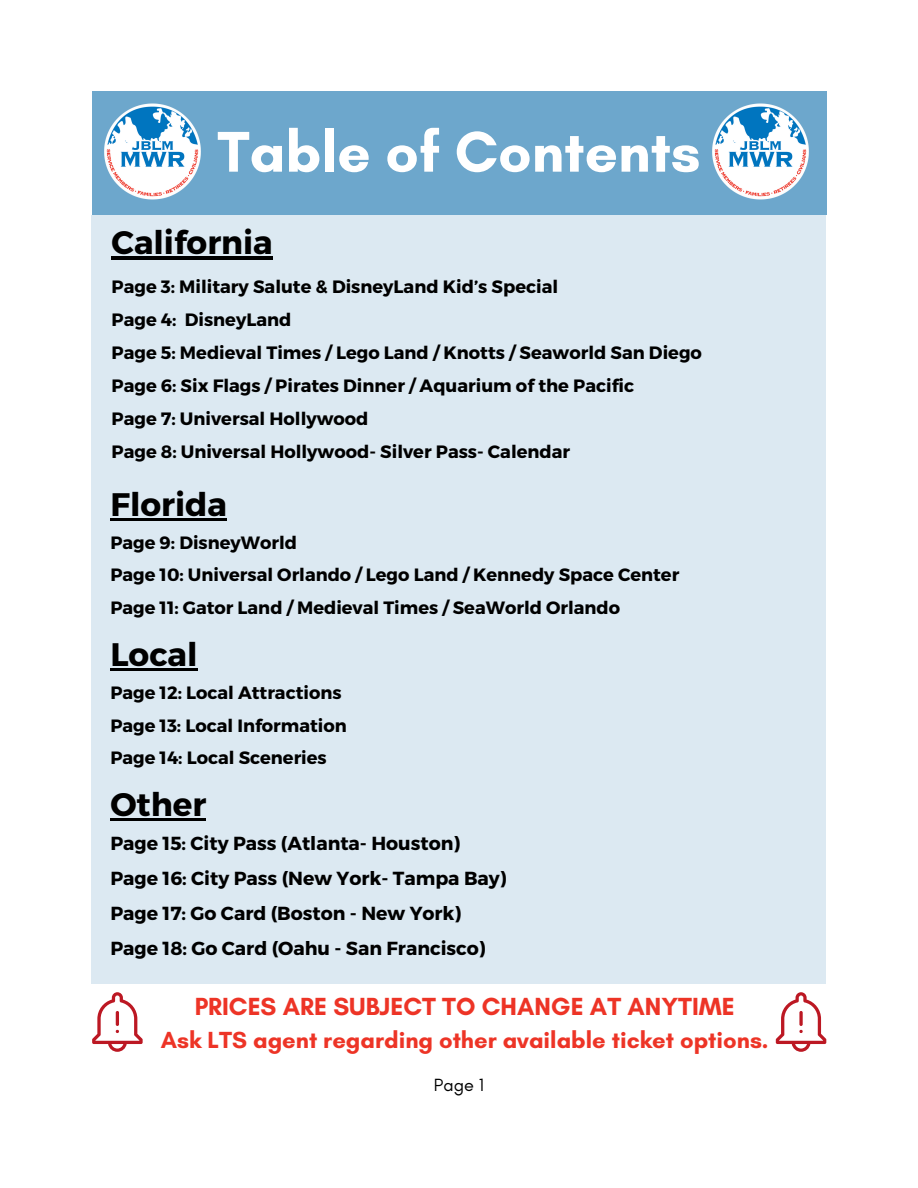
<style>
.page{position:relative;width:918px;height:1188px;background:#fff}
.page>*{position:absolute;margin:0;border:0;box-sizing:border-box;transform-origin:0 0}
.t1{font:700 58.5px "Glacial Indifference";color:#fff}
.t2{font:700 32.55px "Montserrat";color:#000}
.t3{font:700 25.2px "Glacial Indifference";color:#ed3426}
.t4{font:700 23.7px "Glacial Indifference";color:#ed3426}
.t5{font:700 18.9px/34.8px "Montserrat";color:#000}
.t6{font:18px "Glacial Indifference";color:#000}
.t7{font:700 17.85px/32.7px "Montserrat";color:#000}
</style>
<div class="page">
<div style="left:92px;top:92px;width:734px;height:123px;background:#6da7cc"></div>
<img style="left:104px;top:103px;width:97px;height:97px">
<img style="left:712px;top:103px;width:97px;height:97px">
<div style="left:92px;top:215px;width:734px;height:769px;background:#dce9f2"></div>
<hr style="left:110px;top:518px;width:117px;height:2px;background:#000">
<hr style="left:112px;top:256px;width:161px;height:3px;background:#000">
<hr style="left:110px;top:668px;width:88px;height:3px;background:#000">
<hr style="left:110px;top:819px;width:96px;height:2px;background:#000">
<svg style="left:92px;top:992px;width:51px;height:60px"></svg>
<svg style="left:776px;top:992px;width:50px;height:60px"></svg>
<p class="t1" style="left:217px;top:116px;width:485px">Table of Contents</p>
<p class="t2" style="left:112px;top:221px;width:163px">California</p>
<p class="t7" style="left:112px;top:270px;width:448px">Page 3: Military Salute &amp; DisneyLand Kid’s Special</p>
<h4 class="t7" style="left:112px;top:303px;width:181px">Page 4: DisneyLand</h4>
<p class="t7" style="left:112px;top:335px;width:592px">Page 5: Medieval Times / Lego Land / Knotts / Seaworld San Diego<br>Page 6: Six Flags / Pirates Dinner / Aquarium of the Pacific<br>Page 7: Universal Hollywood</p>
<h2 class="t7" style="left:112px;top:434px;width:460px">Page 8: Universal Hollywood- Silver Pass- Calendar</h2>
<p class="t2" style="left:110px;top:483px;width:118px">Florida</p>
<h1 class="t7" style="left:110px;top:525px;width:570px">Page 9: DisneyWorld<br>Page 10: Universal Orlando / Lego Land / Kennedy Space Center</h1>
<h4 class="t7" style="left:110px;top:590px;width:511px">Page 11: Gator Land / Medieval Times / SeaWorld Orlando</h4>
<h4 class="t2" style="left:110px;top:633px;width:89px">Local</h4>
<p class="t7" style="left:110px;top:675px;width:238px">Page 12: Local Attractions<br>Page 13: Local Information</p>
<h2 class="t7" style="left:110px;top:741px;width:218px">Page 14: Local Sceneries</h2>
<h4 class="t2" style="left:110px;top:784px;width:97px">Other</h4>
<p class="t5" style="left:110px;top:825px;width:398px">Page 15: City Pass (Atlanta- Houston)<br>Page 16: City Pass (New York- Tampa Bay)<br>Page 17: Go Card (Boston - New York)</p>
<h2 class="t5" style="left:110px;top:930px;width:377px">Page 18: Go Card (Oahu - San Francisco)</h2>
<p class="t3" style="left:195px;top:991px;width:542px">PRICES ARE SUBJECT TO CHANGE AT ANYTIME</p>
<p class="t4" style="left:161px;top:1025px;width:609px">Ask LTS agent regarding other available ticket options.</p>
<h4 class="t6" style="left:434px;top:1074px;width:51px">Page 1</h4>
</div>
